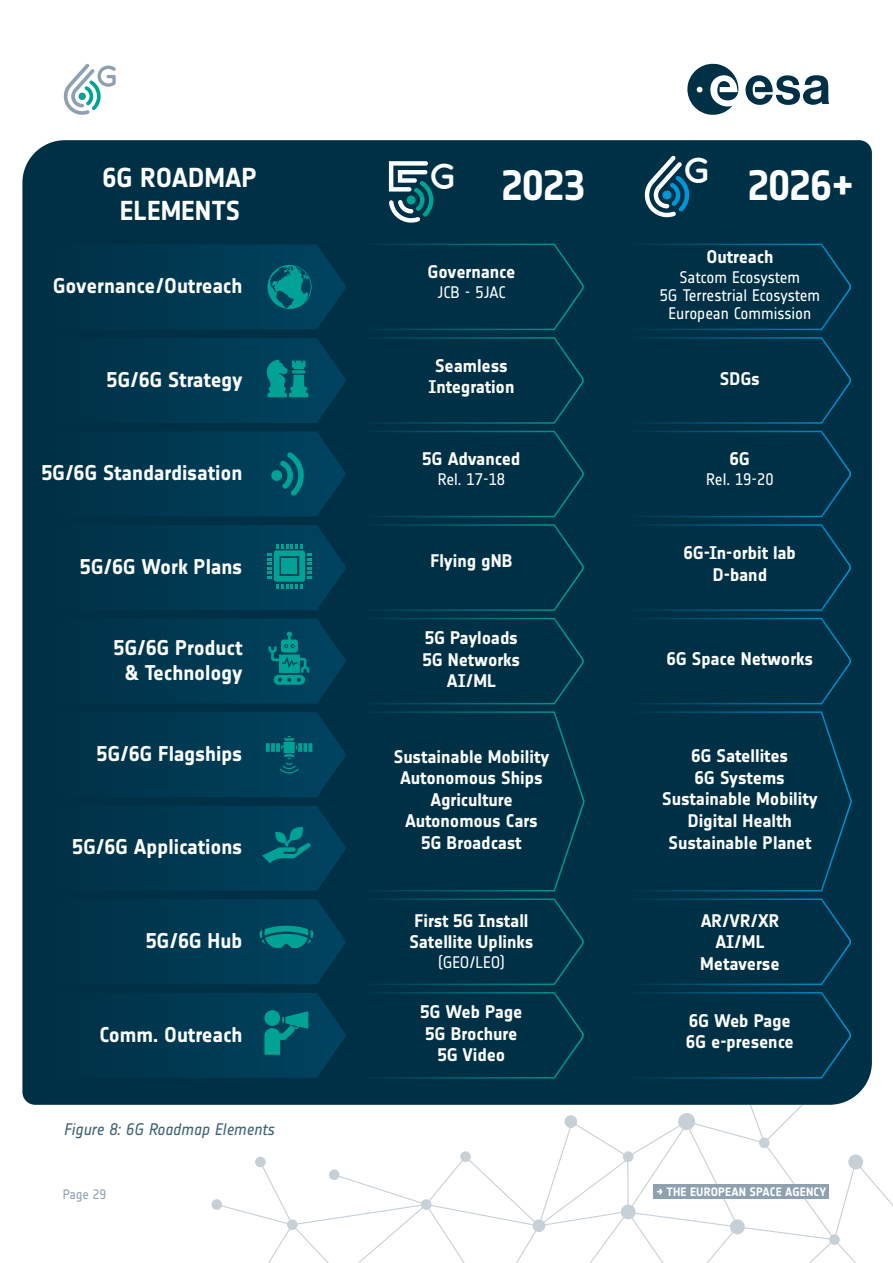
<style>
.page{position:relative;width:893px;height:1263px;background:#fff}
.page>*{position:absolute;margin:0;border:0;box-sizing:border-box;transform-origin:0 0}
.t1{font:700 41.85px "Notes Esa";color:#fdfefe}
.t2{font:700 35.25px "Quicksand";color:#fdfefe}
.t3{font:700 27px "Notes Esa";color:#fdfefe}
.t4{font:700 21px/25.2px "Notes Esa";letter-spacing:-.005em;color:#fdfefe;text-align:center}
.t5{font:700 18px/21.6px "Notes Esa";letter-spacing:-.005em;color:#fdfefe;text-align:center}
.t6{font:16.5px/18px "Notes Esa";letter-spacing:-.005em;color:#fdfefe;text-align:center}
.t7{font:italic 16.5px "Notes Esa";letter-spacing:-.005em;color:#3e6374}
.t8{font:13.5px "Notes Esa";letter-spacing:-.005em;color:#8fa1b0}
.t9{font:700 12px "Notes Esa";letter-spacing:.01em;color:#fff}
</style>
<div class="page">
<svg style="left:63px;top:64px;width:53px;height:51px"></svg>
<svg style="left:745px;top:75px;width:84px;height:30px"></svg>
<svg style="left:687px;top:63px;width:51px;height:52px"></svg>
<svg style="left:211px;top:1105px;width:682px;height:158px"></svg>
<div style="left:653px;top:1184px;width:176px;height:15px;background:#8fa1b0"></div>
<div style="left:22px;top:140px;width:850px;height:965px;background:#003045"></div>
<svg style="left:389px;top:161px;width:45px;height:62px"></svg>
<svg style="left:644px;top:155px;width:45px;height:62px"></svg>
<div style="left:358px;top:243px;width:228px;height:837px;background:#003045"></div>
<div style="left:625px;top:243px;width:228px;height:837px;background:#003045"></div>
<svg style="left:43px;top:338px;width:303px;height:85px;background:#003c53"></svg>
<svg style="left:43px;top:244px;width:303px;height:85px;background:#003c53"></svg>
<svg style="left:43px;top:431px;width:303px;height:85px;background:#003a52"></svg>
<svg style="left:43px;top:525px;width:303px;height:85px;background:#003d53"></svg>
<svg style="left:43px;top:619px;width:303px;height:85px;background:#003c53"></svg>
<svg style="left:43px;top:806px;width:303px;height:85px;background:#003b52"></svg>
<svg style="left:43px;top:899px;width:303px;height:85px;background:#003b52"></svg>
<svg style="left:43px;top:993px;width:303px;height:85px;background:#003c53"></svg>
<svg style="left:43px;top:712px;width:303px;height:85px;background:#003a52"></svg>
<h3 class="t3" style="left:103px;top:162px;width:156px">6G ROADMAP</h3>
<h2 class="t2" style="left:683px;top:150px;width:30px">G</h2>
<h3 class="t3" style="left:120px;top:194px;width:122px">ELEMENTS</h3>
<h1 class="t1" style="left:429px;top:161px;width:158px"><sup>G</sup> 2023</h1>
<h1 class="t1" style="left:748px;top:161px;width:107px">2026+</h1>
<p class="t4" style="left:53px;top:273px;width:191px">Governance/Outreach</p>
<p class="t4" style="left:107px;top:367px;width:137px">5G/6G Strategy</p>
<p class="t4" style="left:42px;top:460px;width:202px">5G/6G Standardisation</p>
<p class="t4" style="left:80px;top:554px;width:164px">5G/6G Work Plans</p>
<p class="t4" style="left:114px;top:635px;width:130px">5G/6G Product &amp; Technology</p>
<p class="t4" style="left:97px;top:741px;width:147px">5G/6G Flagships</p>
<p class="t4" style="left:72px;top:835px;width:171px">5G/6G Applications</p>
<p class="t4" style="left:146px;top:928px;width:98px">5G/6G Hub</p>
<p class="t4" style="left:99px;top:1022px;width:144px">Comm. Outreach</p>
<p class="t7" style="left:64px;top:1120px;width:212px">Figure 8: 6G Roadmap Elements</p>
<p class="t5" style="left:428px;top:261px;width:89px">Governance</p>
<p class="t6" style="left:437px;top:283px;width:70px">JCB - 5JAC</p>
<p class="t5" style="left:429px;top:355px;width:87px">Seamless<br>Integration</p>
<p class="t5" style="left:423px;top:448px;width:99px">5G Advanced</p>
<p class="t6" style="left:438px;top:470px;width:69px">Rel. 17-18</p>
<p class="t5" style="left:706px;top:246px;width:68px">Outreach</p>
<p class="t6" style="left:660px;top:268px;width:162px">Satcom Ecosystem<br>5G Terrestrial Ecosystem<br>European Commission</p>
<p class="t5" style="left:720px;top:368px;width:42px">SDGs</p>
<p class="t5" style="left:730px;top:448px;width:21px">6G</p>
<p class="t6" style="left:706px;top:470px;width:69px">Rel. 19-20</p>
<p class="t5" style="left:431px;top:550px;width:83px">Flying gNB</p>
<p class="t5" style="left:684px;top:542px;width:114px">6G-In-orbit lab<br>D-band</p>
<p class="t5" style="left:423px;top:627px;width:99px">5G Payloads<br>5G Networks<br>AI/ML</p>
<p class="t5" style="left:667px;top:648px;width:148px">6G Space Networks</p>
<p class="t5" style="left:394px;top:745px;width:157px">Sustainable Mobility<br>Autonomous Ships<br>Agriculture<br>Autonomous Cars<br>5G Broadcast</p>
<p class="t5" style="left:662px;top:745px;width:157px">6G Satellites<br>6G Systems<br>Sustainable Mobility<br>Digital Health<br>Sustainable Planet</p>
<p class="t5" style="left:409px;top:910px;width:126px;text-align:left">First 5G Install<br>Satellite Uplinks</p>
<p class="t6" style="left:438px;top:953px;width:68px">(GEO/LEO)</p>
<p class="t5" style="left:700px;top:910px;width:81px">AR/VR/XR<br>AI/ML<br>Metaverse</p>
<p class="t5" style="left:421px;top:1001px;width:103px">5G Web Page<br>5G Brochure<br>5G Video</p>
<p class="t5" style="left:686px;top:1010px;width:109px;text-align:left">6G Web Page<br>6G e-presence</p>
<p class="t8" style="left:63px;top:1186px;width:45px">Page 29</p>
<p class="t9" style="left:656px;top:1185px;width:171px">→ THE EUROPEAN SPACE AGENCY</p>
</div>
